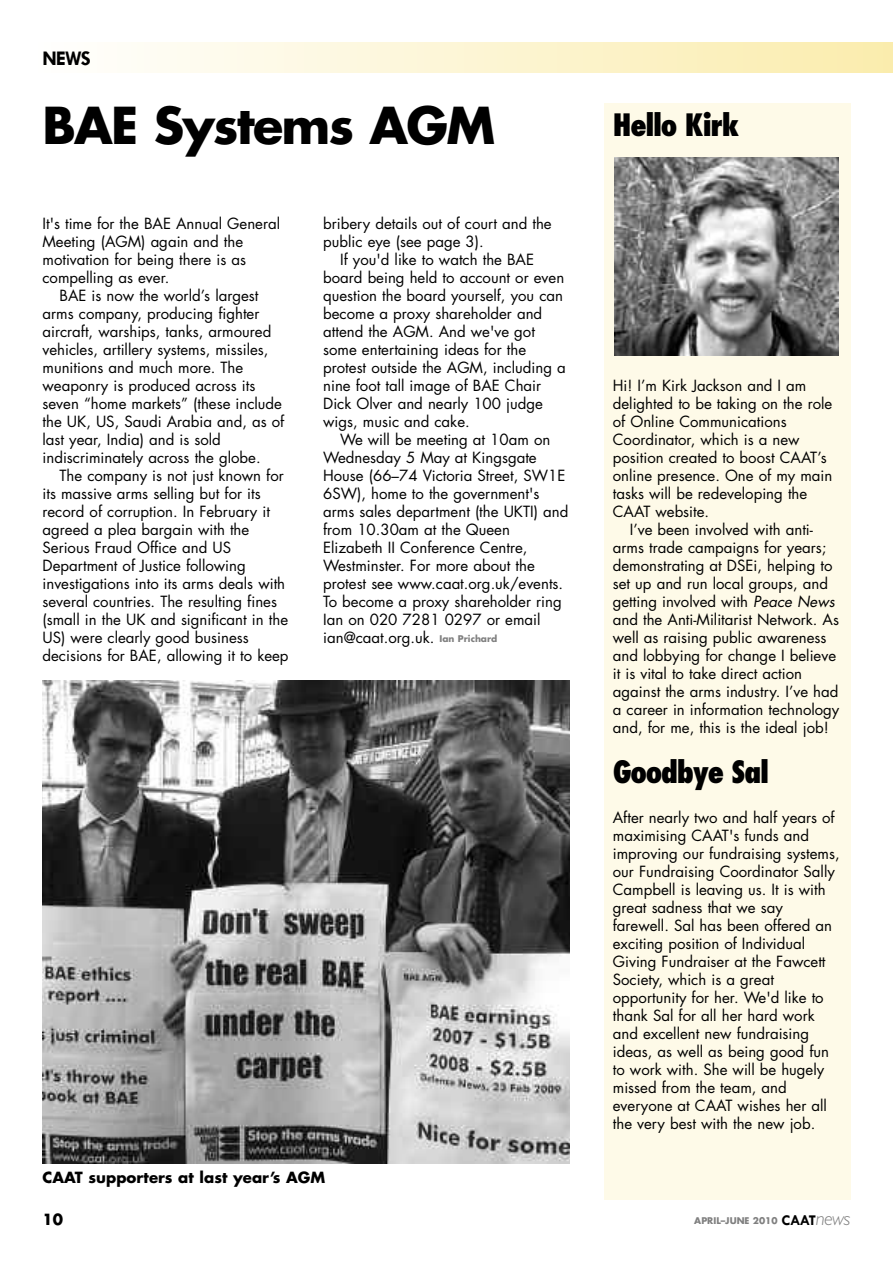
<style>
.page{position:relative;width:893px;height:1263px;background:#fff}
.page>*{position:absolute;margin:0;border:0;box-sizing:border-box;transform-origin:0 0}
.t1{font:700 49.5px "Futura";letter-spacing:-.035em;color:#000}
.t2{font:800 condensed 30px "Futura";letter-spacing:-.04em;color:#000}
.t3{font:700 21px "Tw Cen";color:#000}
.t4{font:15px/18px "Futura";color:#000}
.t5{font:700 15px "Futura";color:#000}
.t6{font:700 9px "Futura";color:#808080}
.s1{font-weight:700;font-size:9px;color:#808080}
.s2{font-style:italic}
.s3{font-family:"Tw Cen";font-size:15px;color:#000}
.s4{font-family:"Gill Sans";font-weight:300;font-style:italic;font-size:19.5px}
</style>
<div class="page">
<div style="left:38px;top:43px;width:855px;height:30px;background:linear-gradient(to right,#fffffe,#faecad)"></div>
<img style="left:43px;top:680px;width:527px;height:483px">
<div style="left:604px;top:103px;width:246px;height:1096px;background:#fefae8"></div>
<img style="left:614px;top:157px;width:225px;height:198px">
<h3 class="t3" style="left:42px;top:47px;width:50px">NEWS</h3>
<h1 class="t1" style="left:43px;top:103px;width:454px">BAE Systems AGM</h1>
<p class="t4" style="left:43px;top:216px;width:239px">It's time for the BAE Annual General<br>Meeting (AGM) again and the motivation for being there is as compelling as ever.</p>
<p class="t4" style="left:43px;top:288px;width:243px;text-indent:17px">BAE is now the world’s largest arms company, producing fighter aircraft, warships, tanks, armoured vehicles, artillery systems, missiles, munitions and much more. The weaponry is produced across its seven “home markets” (these include the UK, US, Saudi Arabia and, as of last year, India) and is sold indiscriminately across the globe.</p>
<p class="t4" style="left:43px;top:468px;width:248px;text-indent:17px">The company is not just known for its massive arms selling but for its record of corruption. In February it agreed a plea bargain with the Serious Fraud Office and US Department of Justice following investigations into its arms deals with several countries. The resulting fines (small in the UK and significant in the US) were clearly good business decisions for BAE, allowing it to keep</p>
<p class="t4" style="left:323px;top:216px;width:230px">bribery details out of court and the public eye (see page 3).</p>
<p class="t4" style="left:323px;top:252px;width:244px;text-indent:17px">If you'd like to watch the BAE board being held to account or even question the board yourself, you can become a proxy shareholder and attend the AGM. And we've got some entertaining ideas for the protest outside the AGM, including a nine foot tall image of BAE Chair<br>Dick Olver and nearly 100 judge wigs, music and cake.</p>
<p class="t4" style="left:323px;top:432px;width:247px;text-indent:17px">We will be meeting at 10am on<br>Wednesday 5 May at Kingsgate<br>House (66–74 Victoria Street, SW1E<br>6SW), home to the government's arms sales department (the UKTI) and from 10.30am at the Queen<br>Elizabeth II Conference Centre,<br>Westminster. For more about the protest see www.caat.org.uk/events.<br>To become a proxy shareholder ring<br>Ian on 020 7281 0297 or email ian@caat.org.uk. <span class="s1">Ian Prichard</span></p>
<p class="t5" style="left:43px;top:1171px;width:284px">CAAT supporters at last year’s AGM</p>
<h2 class="t2" style="left:613px;top:112px;width:128px">Hello Kirk</h2>
<p class="t4" style="left:613px;top:378px;width:221px">Hi! I’m Kirk Jackson and I am delighted to be taking on the role of Online Communications<br>Coordinator, which is a new position created to boost CAAT’s online presence. One of my main tasks will be redeveloping the<br>CAAT website.</p>
<p class="t4" style="left:613px;top:522px;width:228px;text-indent:17px">I’ve been involved with anti&shy;arms trade campaigns for years; demonstrating at DSEi, helping to set up and run local groups, and getting involved with <span class="s2">Peace News </span>and the Anti-Militarist Network. As well as raising public awareness and lobbying for change I believe it is vital to take direct action against the arms industry. I’ve had a career in information technology and, for me, this is the ideal job!</p>
<h2 class="t2" style="left:613px;top:759px;width:158px">Goodbye Sal</h2>
<p class="t4" style="left:613px;top:810px;width:228px">After nearly two and half years of maximising CAAT's funds and improving our fundraising systems, our Fundraising Coordinator Sally<br>Campbell is leaving us. It is with great sadness that we say farewell. Sal has been offered an exciting position of Individual<br>Giving Fundraiser at the Fawcett<br>Society, which is a great opportunity for her. We'd like to thank Sal for all her hard work and excellent new fundraising ideas, as well as being good fun to work with. She will be hugely missed from the team, and everyone at CAAT wishes her all the very best with the new job.</p>
<p class="t5" style="left:43px;top:1212px;width:22px">10</p>
<p class="t6" style="left:694px;top:1216px;width:158px">APRIL–JUNE 2010 <span class="s3">CAAT</span><span class="s4">news</span></p>
</div>
